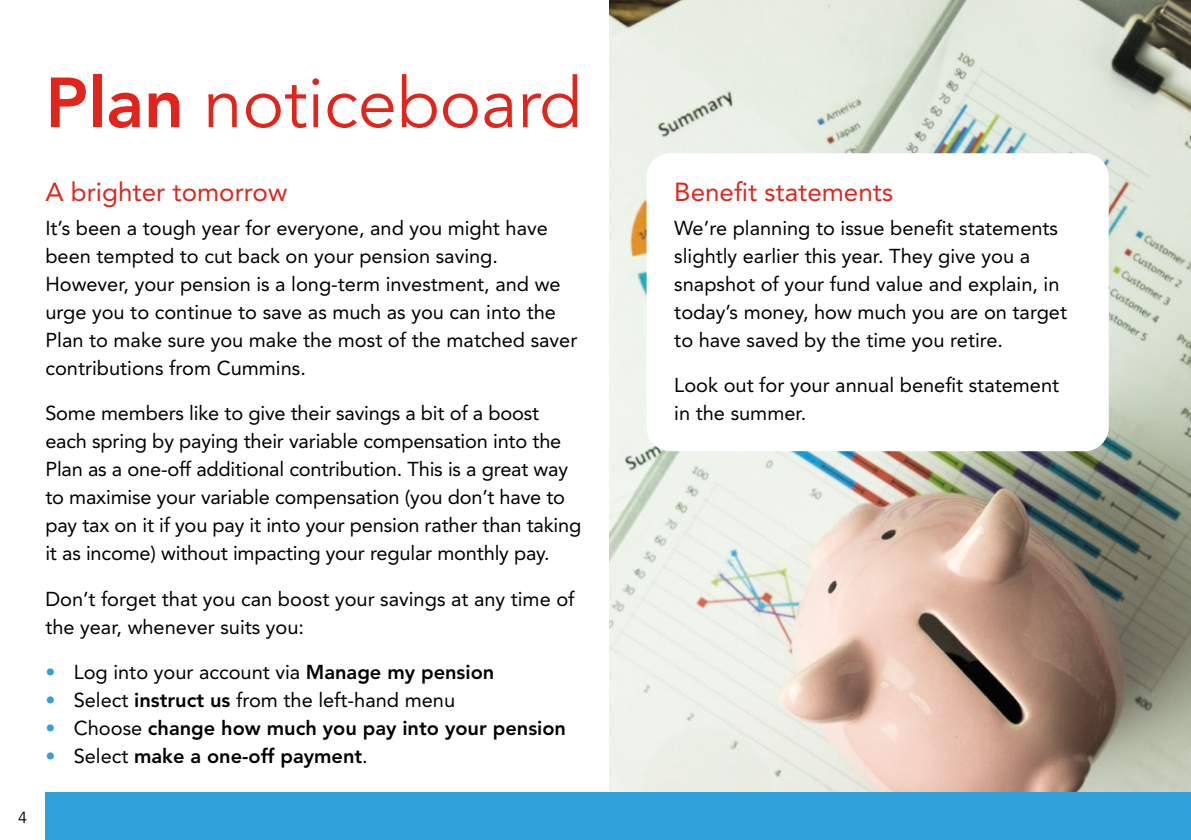
<style>
.page{position:relative;width:1191px;height:840px;background:#fff}
.page>*{position:absolute;margin:0;border:0;box-sizing:border-box;transform-origin:0 0}
.t1{font:70px "Avenir";color:#e1251b}
.t2{font:26px "Avenir";color:#e1251b}
.t3{font:20px/28px "Avenir";color:#000}
.t4{font:800 20px "Avenir";color:#000}
.t5{font:16px "Avenir";color:#000}
.s1{font-weight:800}
.s2{color:#31a1dc}
.s3{font-weight:400;color:#31a1dc}
.s4{font-weight:400}
</style>
<div class="page">
<img style="left:609px;top:0;width:582px;height:792px">
<div style="left:45px;top:792px;width:1146px;height:47px;background:#31a1dc"></div>
<div style="left:646px;top:153px;width:462px;height:298px;background:#fff;border-radius:24px"></div>
<h1 class="t1" style="left:45px;top:63px;width:538px"><span class="s1">Plan</span> noticeboard</h1>
<p class="t5" style="left:18px;top:807px;width:10px">4</p>
<h2 class="t2" style="left:45px;top:177px;width:243px">A brighter tomorrow</h2>
<p class="t3" style="left:45px;top:214px;width:533px">It’s been a tough year for everyone, and you might have been tempted to cut back on your pension saving.<br>However, your pension is a long-term investment, and we urge you to continue to save as much as you can into the Plan to make sure you make the most of the matched saver contributions from Cummins.</p>
<p class="t3" style="left:45px;top:399px;width:537px">Some members like to give their savings a bit of a boost each spring by paying their variable compensation into the Plan as a one-off additional contribution. This is a great way to maximise your variable compensation (you don’t have to pay tax on it if you pay it into your pension rather than taking it as income) without impacting your regular monthly pay.</p>
<p class="t3" style="left:45px;top:584px;width:530px">Don’t forget that you can boost your savings at any time of the year, whenever suits you:</p>
<p class="t3" style="left:45px;top:657px;width:450px"><span class="s2">•</span> Log into your account via <span class="s1">Manage my pension</span></p>
<p class="t3" style="left:45px;top:685px;width:411px"><span class="s2">•</span> Select <span class="s1">instruct us</span> from the left-hand menu</p>
<p class="t4" style="left:45px;top:715px;width:522px"><span class="s3">•</span> <span class="s4">Choose</span> change how much you pay into your pension</p>
<p class="t4" style="left:45px;top:743px;width:324px"><span class="s3">•</span> <span class="s4">Select</span> make a one-off payment<span class="s4">.</span></p>
<h2 class="t2" style="left:674px;top:177px;width:220px">Benefit statements</h2>
<p class="t3" style="left:674px;top:214px;width:394px">We’re planning to issue benefit statements slightly earlier this year. They give you a snapshot of your fund value and explain, in today’s money, how much you are on target to have saved by the time you retire.</p>
<p class="t3" style="left:674px;top:371px;width:386px">Look out for your annual benefit statement in the summer.</p>
</div>
